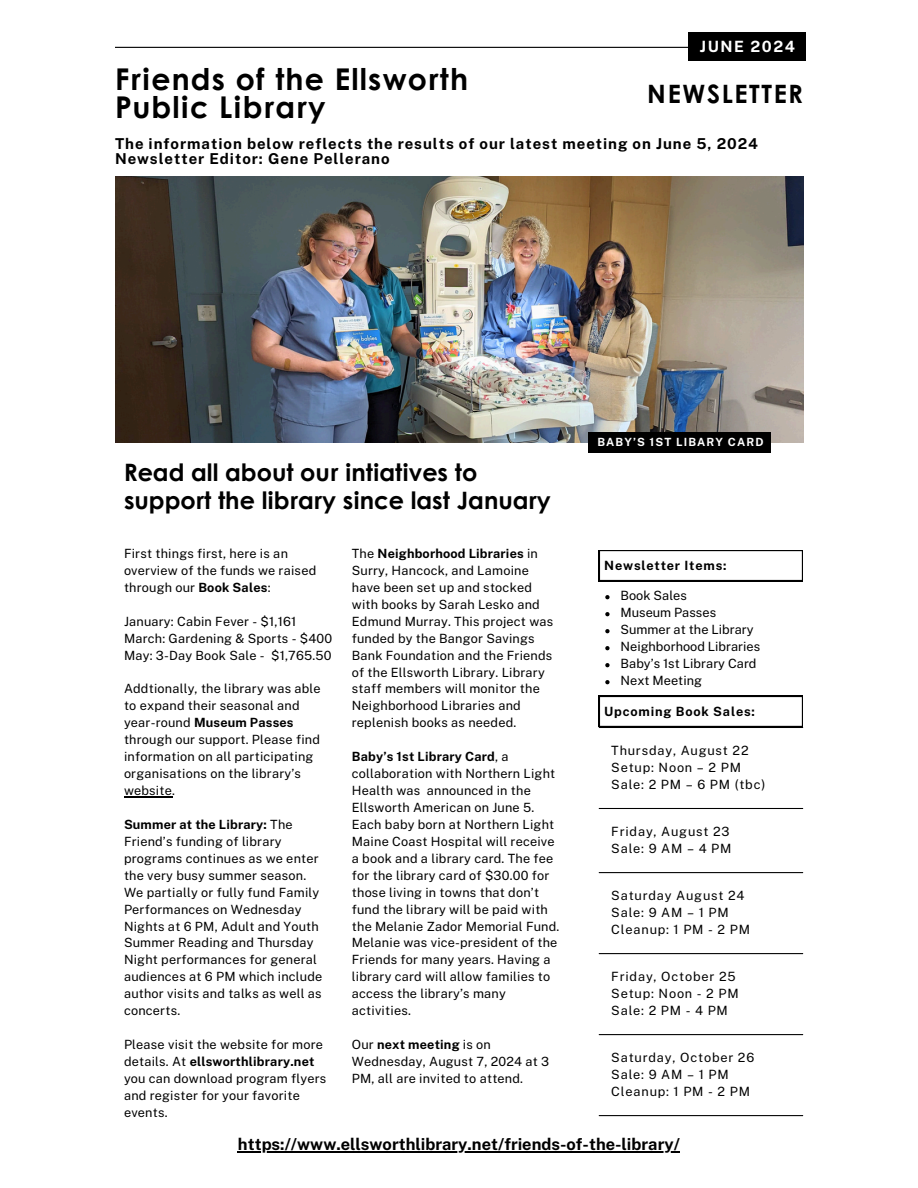
<style>
.page{position:relative;width:918px;height:1188px;background:#fff}
.page>*{position:absolute;margin:0;border:0;box-sizing:border-box;transform-origin:0 0}
.t1{font:700 30px/28.2px "Century Gothic";letter-spacing:.04em;color:#000}
.t2{font:700 25.35px "Century Gothic";letter-spacing:.065em;color:#000}
.t3{font:700 24px/28.7px "Century Gothic";color:#000}
.t4{font:700 16.5px "Public Sans";color:#000}
.t5{font:700 15.45px "Public Sans";letter-spacing:.1em;color:#fff}
.t6{font:700 15px/15.8px "Public Sans";letter-spacing:.065em;color:#000}
.t7{font:12.75px/17px "Public Sans";letter-spacing:.015em;color:#000}
.t8{font:12.75px "Public Sans";letter-spacing:.065em;color:#000}
.t9{font:700 12.75px "Public Sans";letter-spacing:.065em;color:#000}
.t10{font:700 11.25px "Public Sans";letter-spacing:.1em;color:#fff}
.s1{font-weight:700}
</style>
<div class="page">
<hr style="left:115px;top:47px;width:688px;height:1px;background:#000">
<hr style="left:124px;top:796px;width:48px;height:1px;background:#000">
<img style="left:115px;top:177px;width:688px;height:265px">
<div style="left:688px;top:32px;width:118px;height:29px;background:#000"></div>
<div style="left:588px;top:432px;width:183px;height:21px;background:#000"></div>
<svg style="left:599px;top:696px;width:204px;height:31px"></svg>
<hr style="left:599px;top:727px;width:204px;height:1px;background:#000">
<hr style="left:599px;top:808px;width:204px;height:1px;background:#000">
<hr style="left:599px;top:872px;width:204px;height:1px;background:#000">
<hr style="left:599px;top:953px;width:204px;height:1px;background:#000">
<hr style="left:599px;top:1034px;width:204px;height:1px;background:#000">
<hr style="left:599px;top:1115px;width:204px;height:1px;background:#000">
<hr style="left:238px;top:1151px;width:442px;height:1px;background:#000">
<svg style="left:605px;top:595px;width:5px;height:4px"></svg>
<svg style="left:605px;top:612px;width:5px;height:4px"></svg>
<svg style="left:605px;top:629px;width:5px;height:4px"></svg>
<svg style="left:605px;top:646px;width:5px;height:4px"></svg>
<svg style="left:605px;top:663px;width:5px;height:4px"></svg>
<svg style="left:605px;top:680px;width:5px;height:4px"></svg>
<svg style="left:599px;top:550px;width:204px;height:31px"></svg>
<p class="t1" style="left:115px;top:63px;width:355px">Friends of the Ellsworth<br>Public Library</p>
<p class="t5" style="left:700px;top:37px;width:97px">JUNE 2024</p>
<p class="t2" style="left:647px;top:74px;width:157px">NEWSLETTER</p>
<p class="t6" style="left:115px;top:135px;width:645px">The information below reflects the results of our latest meeting on June 5, 2024<br>Newsletter Editor: Gene Pellerano</p>
<p class="t10" style="left:597px;top:435px;width:168px">BABY’S 1ST LIBARY CARD</p>
<h3 class="t3" style="left:124px;top:457px;width:428px">Read all about our intiatives to support the library since last January</h3>
<h1 class="t7" style="left:124px;top:545px;width:194px">First things first, here is an overview of the funds we raised through our <span class="s1">Book Sales</span>:</h1>
<h2 class="t7" style="left:124px;top:613px;width:174px">January: Cabin Fever - $1,161</h2>
<h4 class="t7" style="left:124px;top:630px;width:210px">March: Gardening &amp; Sports - $400</h4>
<p class="t7" style="left:124px;top:647px;width:209px">May: 3-Day Book Sale - $1,765.50</p>
<p class="t7" style="left:124px;top:680px;width:198px">Addtionally, the library was able to expand their seasonal and year-round <span class="s1">Museum Passes </span>through our support. Please find information on all participating organisations on the library’s website.</p>
<p class="t7" style="left:124px;top:816px;width:196px"><span class="s1">Summer at the Library:</span> The<br>Friend’s funding of library programs continues as we enter the very busy summer season.</p>
<p class="t7" style="left:124px;top:884px;width:200px">We partially or fully fund Family<br>Performances on Wednesday<br>Nights at 6 PM, Adult and Youth<br>Summer Reading and Thursday<br>Night performances for general audiences at 6 PM which include author visits and talks as well as concerts.</p>
<p class="t7" style="left:124px;top:1036px;width:204px">Please visit the website for more details. At <span class="s1">ellsworthlibrary.net </span>you can download program flyers and register for your favorite events.</p>
<p class="t7" style="left:352px;top:545px;width:203px">The <span class="s1">Neighborhood Libraries</span> in<br>Surry, Hancock, and Lamoine have been set up and stocked with books by Sarah Lesko and<br>Edmund Murray. This project was funded by the Bangor Savings<br>Bank Foundation and the Friends of the Ellsworth Library. Library staff members will monitor the<br>Neighborhood Libraries and replenish books as needed.</p>
<p class="t7" style="left:352px;top:748px;width:209px"><span class="s1">Baby’s 1st Library Card</span>, a collaboration with Northern Light<br>Health was announced in the<br>Ellsworth American on June 5.<br>Each baby born at Northern Light<br>Maine Coast Hospital will receive a book and a library card. The fee for the library card of $30.00 for those living in towns that don’t fund the library will be paid with the Melanie Zador Memorial Fund.<br>Melanie was vice-president of the<br>Friends for many years. Having a library card will allow families to access the library’s many activities.</p>
<p class="t7" style="left:352px;top:1036px;width:199px">Our <span class="s1">next meeting</span> is on<br>Wednesday, August 7, 2024 at 3<br>PM, all are invited to attend.</p>
<h4 class="t9" style="left:604px;top:558px;width:124px">Newsletter Items:</h4>
<p class="t7" style="left:621px;top:587px;width:68px">Book Sales</p>
<p class="t7" style="left:621px;top:604px;width:97px">Museum Passes</p>
<p class="t7" style="left:621px;top:621px;width:135px">Summer at the Library</p>
<p class="t7" style="left:621px;top:638px;width:141px">Neighborhood Libraries</p>
<p class="t7" style="left:621px;top:655px;width:137px">Baby’s 1st Library Card</p>
<p class="t7" style="left:621px;top:672px;width:83px">Next Meeting</p>
<h5 class="t9" style="left:604px;top:704px;width:152px">Upcoming Book Sales:</h5>
<p class="t8" style="left:611px;top:743px;width:139px">Thursday, August 22</p>
<p class="t8" style="left:611px;top:760px;width:131px">Setup: Noon – 2 PM</p>
<p class="t8" style="left:611px;top:777px;width:156px">Sale: 2 PM – 6 PM (tbc)</p>
<p class="t8" style="left:611px;top:824px;width:120px">Friday, August 23</p>
<p class="t7" style="left:611px;top:840px;width:122px">Sale: 9 AM – 4 PM</p>
<p class="t8" style="left:611px;top:888px;width:135px">Saturday August 24</p>
<h5 class="t7" style="left:611px;top:904px;width:119px">Sale: 9 AM – 1 PM</h5>
<p class="t8" style="left:611px;top:922px;width:140px">Cleanup: 1 PM - 2 PM</p>
<p class="t8" style="left:611px;top:969px;width:126px">Friday, October 25</p>
<p class="t8" style="left:611px;top:986px;width:129px">Setup: Noon - 2 PM</p>
<p class="t7" style="left:611px;top:1002px;width:118px">Sale: 2 PM - 4 PM</p>
<p class="t8" style="left:611px;top:1050px;width:144px">Saturday, October 26</p>
<p class="t7" style="left:611px;top:1066px;width:119px">Sale: 9 AM – 1 PM</p>
<p class="t8" style="left:611px;top:1084px;width:140px">Cleanup: 1 PM - 2 PM</p>
<p class="t4" style="left:238px;top:1135px;width:444px">https://www.ellsworthlibrary.net/friends-of-the-library/</p>
</div>
